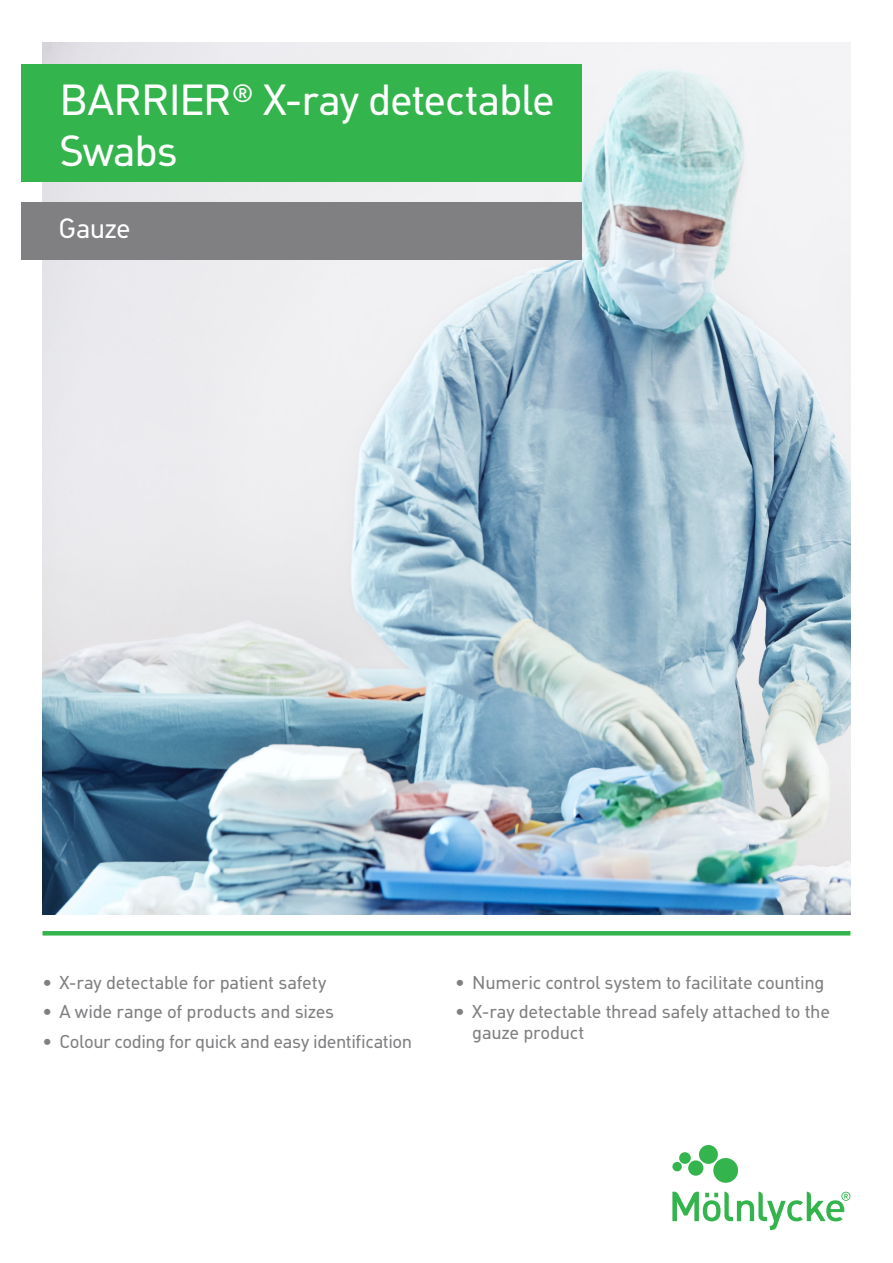
<style>
.page{position:relative;width:893px;height:1263px;background:#fff}
.page>*{position:absolute;margin:0;border:0;box-sizing:border-box;transform-origin:0 0}
.t1{font:42px/50.4px "Molnlycke Din";letter-spacing:-.03em;color:#fff}
.Sub_header{font:27px "Molnlycke Din";letter-spacing:-.03em;color:#fff}
.t2{font:18px/21px "Molnlycke Din";letter-spacing:-.015em;color:#808083}
</style>
<div class="page">
<svg style="left:672px;top:1145px;width:178px;height:85px"></svg>
<img style="left:43px;top:43px;width:807px;height:871px">
<hr style="left:43px;top:931px;width:807px;height:4px;background:#34b44d">
<div style="left:21px;top:64px;width:560px;height:118px;background:#34b44d"></div>
<div style="left:21px;top:203px;width:560px;height:57px;background:#808083"></div>
<p class="t1" style="left:60px;top:75px;width:497px">BARRIER<sup>®</sup> X-ray detectable<br>Swabs</p>
<p class="Sub_header" style="left:59px;top:213px;width:74px">Gauze</p>
<p class="t2" style="left:43px;top:972px;width:285px">• X-ray detectable for patient safety</p>
<p class="t2" style="left:43px;top:1001px;width:293px">• A wide range of products and sizes</p>
<p class="t2" style="left:43px;top:1031px;width:371px">• Colour coding for quick and easy identification</p>
<p class="t2" style="left:455px;top:972px;width:371px">• Numeric control system to facilitate counting</p>
<p class="t2" style="left:472px;top:1001px;width:359px;text-indent:-17px">• X-ray detectable thread safely attached to the gauze product</p>
</div>
